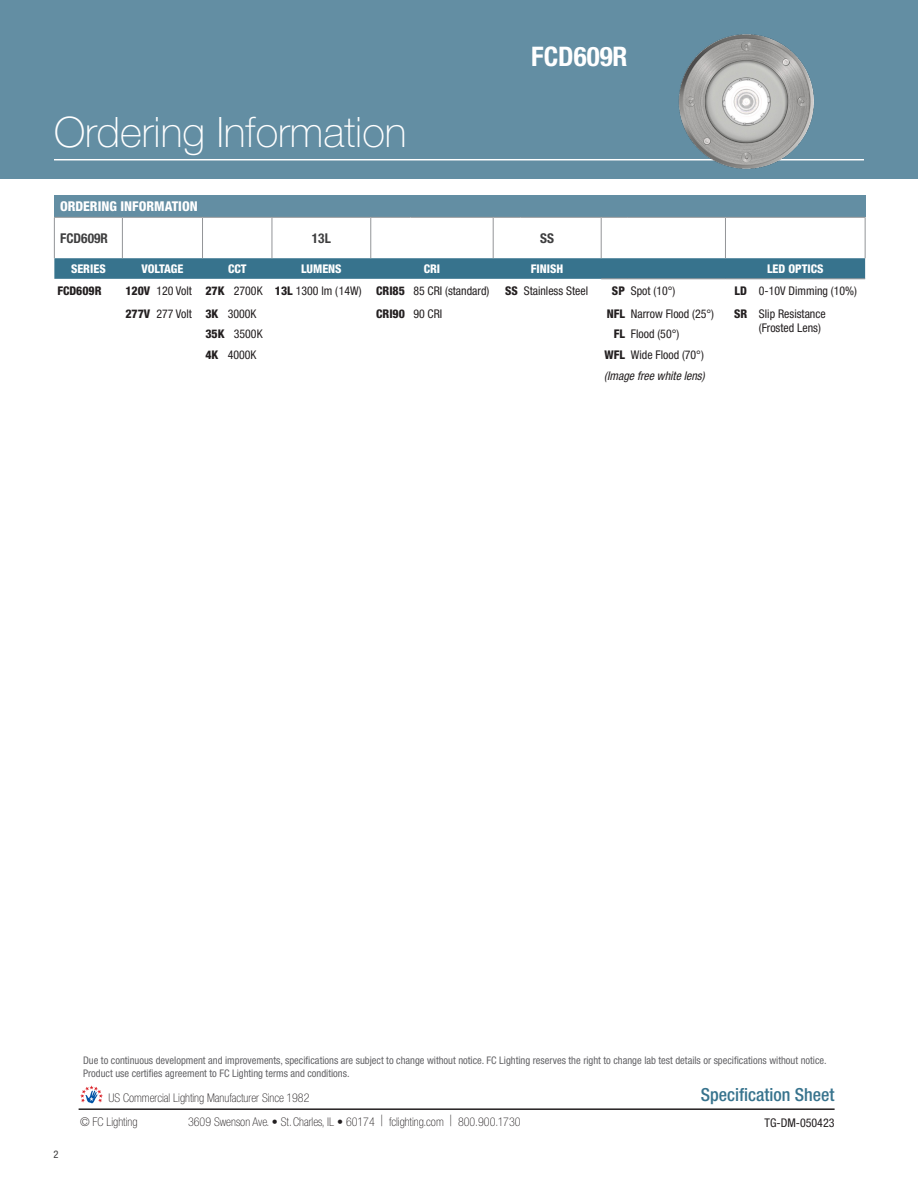
<style>
.page{position:relative;width:918px;height:1188px;background:#fff}
.page>*{position:absolute;margin:0;border:0;box-sizing:border-box;transform-origin:0 0}
.t1{font:100 42px "Helvetica Neue LT Std";color:#fff}
.t2{font:700 condensed 27px "Helvetica Neue LT Std";color:#fff}
.t3{font:500 condensed 18px "Helvetica Neue LT Std";color:#37738d}
.t4{font:800 condensed 13.5px "Helvetica Neue LT Std";color:#fff}
.t5{font:700 condensed 13.5px "Helvetica Neue LT Std";color:#3e3e3f}
.t6{font:condensed 12px/14.4px "Helvetica Neue LT Std";color:#231f20}
.t7{font:100 condensed 12px/24.5px "Helvetica Neue LT Std";color:#231f20}
.t8{font:800 condensed 12px "Helvetica Neue LT Std";color:#fff}
.t9{font:800 condensed 12px "Helvetica Neue LT Std";color:#231f20}
.t10{font:italic condensed 12px "Helvetica Neue LT Std";color:#231f20}
.t11{font:800 condensed 12px "Helvetica Neue LT Std";letter-spacing:-.02em;color:#fff}
.t12{font:condensed 10.5px/12.6px "Helvetica Neue LT Std";color:#636366}
.t13{font:condensed 10.5px "Helvetica Neue LT Std";color:#3e3e3f}
.s1{font-weight:800}
.s2{font-size:15.6px}
</style>
<div class="page">
<hr style="left:79px;top:1108px;width:756px;height:2px;background:#231f20">
<svg style="left:80px;top:1085px;width:23px;height:18px"></svg>
<div style="left:0;top:0;width:918px;height:178px;background:#638ea3"></div>
<div style="left:54px;top:195px;width:812px;height:22px;background:#638ea3"></div>
<hr style="left:54px;top:159px;width:810px;height:1px;background:#fff">
<hr style="left:54px;top:217px;width:68px;height:1px;background:#939598">
<hr style="left:122px;top:217px;width:81px;height:1px;background:#939598">
<hr style="left:203px;top:217px;width:69px;height:1px;background:#939598">
<hr style="left:272px;top:217px;width:99px;height:1px;background:#939598">
<hr style="left:371px;top:217px;width:39px;height:1px;background:#939598">
<hr style="left:410px;top:217px;width:83px;height:1px;background:#939598">
<svg style="left:493px;top:217px;width:28px;height:1px"></svg>
<hr style="left:521px;top:217px;width:80px;height:1px;background:#939598">
<svg style="left:601px;top:217px;width:27px;height:1px"></svg>
<hr style="left:628px;top:217px;width:97px;height:1px;background:#939598">
<hr style="left:725px;top:217px;width:31px;height:1px;background:#939598">
<hr style="left:756px;top:217px;width:110px;height:1px;background:#939598">
<hr style="left:54px;top:218px;width:1px;height:40px;background:#939598">
<hr style="left:122px;top:218px;width:1px;height:40px;background:#939598">
<hr style="left:202px;top:218px;width:1px;height:40px;background:#939598">
<hr style="left:272px;top:218px;width:1px;height:40px;background:#939598">
<hr style="left:370px;top:218px;width:1px;height:40px;background:#939598">
<hr style="left:493px;top:218px;width:1px;height:40px;background:#939598">
<hr style="left:601px;top:218px;width:1px;height:40px;background:#939598">
<hr style="left:725px;top:218px;width:1px;height:40px;background:#939598">
<hr style="left:865px;top:218px;width:1px;height:40px;background:#939598">
<svg style="left:54px;top:258px;width:811px;height:21px;background:#3a758f"></svg>
<hr style="left:628px;top:278px;width:97px;height:1px;background:#939598">
<hr style="left:725px;top:278px;width:31px;height:1px;background:#939598">
<hr style="left:756px;top:278px;width:109px;height:1px;background:#939598">
<img style="left:674px;top:34px;width:147px;height:135px">
<p class="t1" style="left:54px;top:108px;width:354px">Ordering Information</p>
<p class="t4" style="left:60px;top:198px;width:139px">ORDERING INFORMATION</p>
<p class="t2" style="left:531px;top:40px;width:98px">FCD609R</p>
<p class="t5" style="left:60px;top:230px;width:49px">FCD609R</p>
<p class="t5" style="left:312px;top:230px;width:21px">13L</p>
<p class="t5" style="left:540px;top:230px;width:15px">SS</p>
<p class="t8" style="left:71px;top:261px;width:36px">SERIES</p>
<p class="t11" style="left:142px;top:261px;width:43px">VOLTAGE</p>
<p class="t8" style="left:228px;top:261px;width:20px">CCT</p>
<p class="t8" style="left:301px;top:261px;width:42px">LUMENS</p>
<p class="t8" style="left:424px;top:261px;width:18px">CRI</p>
<p class="t8" style="left:531px;top:261px;width:34px">FINISH</p>
<p class="t8" style="left:767px;top:261px;width:58px">LED OPTICS</p>
<p class="t9" style="left:57px;top:284px;width:46px">FCD609R</p>
<p class="t6" style="left:125px;top:284px;width:68px"><span class="s1">120V</span> 120 Volt</p>
<p class="t6" style="left:205px;top:284px;width:59px"><span class="s1">27K</span> 2700K</p>
<p class="t6" style="left:275px;top:284px;width:88px"><span class="s1">13L</span> 1300 lm (14W)</p>
<p class="t9" style="left:376px;top:284px;width:30px">CRI85</p>
<p class="t6" style="left:413px;top:284px;width:78px">85 CRI (standard)</p>
<p class="t9" style="left:505px;top:284px;width:14px">SS</p>
<p class="t6" style="left:524px;top:284px;width:66px">Stainless Steel</p>
<p class="t9" style="left:612px;top:284px;width:14px">SP</p>
<p class="t6" style="left:631px;top:284px;width:46px">Spot (10°)</p>
<p class="t9" style="left:735px;top:284px;width:14px">LD</p>
<p class="t6" style="left:759px;top:284px;width:100px">0-10V Dimming (10%)</p>
<p class="t6" style="left:125px;top:306px;width:68px"><span class="s1">277V</span> 277 Volt</p>
<p class="t6" style="left:205px;top:306px;width:52px"><span class="s1">3K</span> 3000K</p>
<p class="t9" style="left:376px;top:306px;width:30px">CRI90</p>
<p class="t6" style="left:413px;top:306px;width:30px">90 CRI</p>
<p class="t9" style="left:607px;top:306px;width:20px">NFL</p>
<p class="t6" style="left:631px;top:306px;width:85px">Narrow Flood (25°)</p>
<p class="t9" style="left:734px;top:306px;width:15px">SR</p>
<p class="t6" style="left:759px;top:306px;width:68px">Slip Resistance (Frosted Lens)</p>
<p class="t6" style="left:205px;top:327px;width:59px"><span class="s1">35K</span> 3500K</p>
<p class="t9" style="left:614px;top:327px;width:13px">FL</p>
<p class="t6" style="left:631px;top:327px;width:50px">Flood (50°)</p>
<p class="t6" style="left:205px;top:347px;width:52px"><span class="s1">4K</span> 4000K</p>
<p class="t9" style="left:604px;top:347px;width:22px">WFL</p>
<p class="t6" style="left:631px;top:347px;width:75px">Wide Flood (70°)</p>
<p class="t10" style="left:604px;top:368px;width:102px">(Image free white lens)</p>
<p class="t12" style="left:83px;top:1054px;width:745px">Due to continuous development and improvements, specifications are subject to change without notice. FC Lighting reserves the right to change lab test details or specifications without notice.<br>Product use certifies agreement to FC Lighting terms and conditions.</p>
<p class="t13" style="left:53px;top:1149px;width:7px">2</p>
<h3 class="t3" style="left:701px;top:1084px;width:135px">Specification Sheet</h3>
<p class="t7" style="left:80px;top:1085px;width:231px;text-indent:28px">US Commercial Lighting Manufacturer Since 1982 © FC Lighting</p>
<p class="t7" style="left:188px;top:1110px;width:334px">3609 Swenson Ave. • St. Charles, IL • 60174 <span class="s2">|</span> fclighting.com <span class="s2">|</span> 800.900.1730</p>
<p class="t6" style="left:764px;top:1115px;width:72px">TG-DM-050423</p>
</div>
